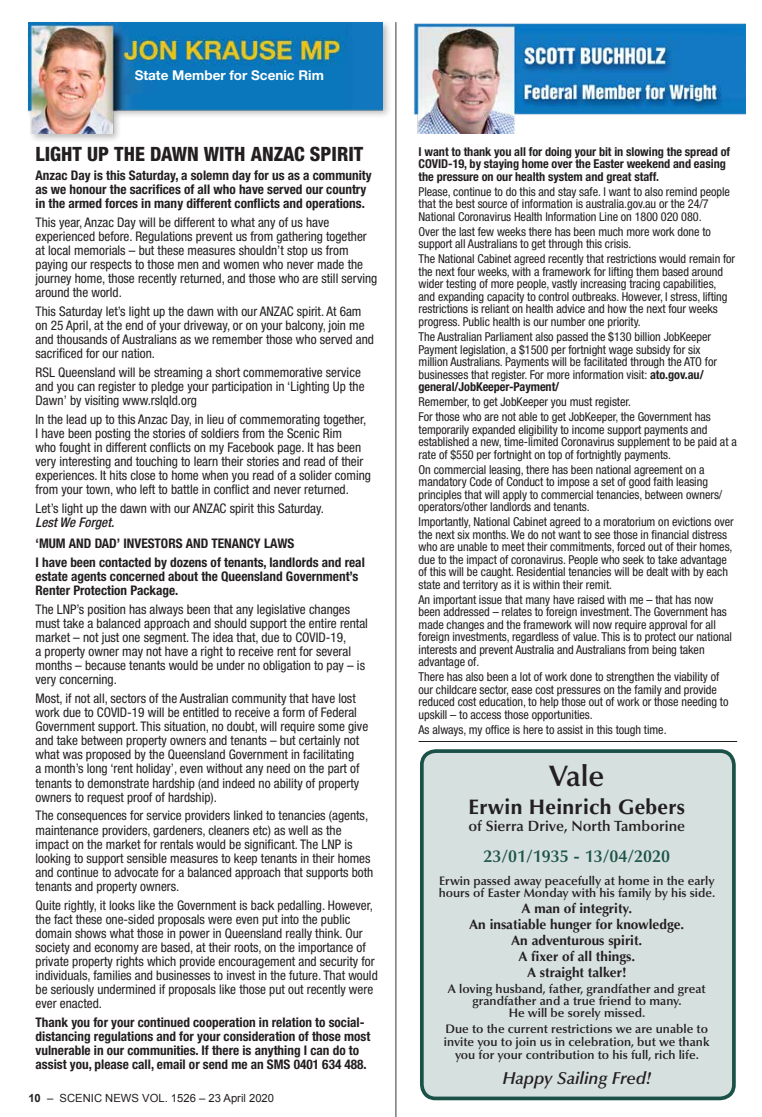
<style>
.page{position:relative;width:762px;height:1117px;background:#fff}
.page>*{position:absolute;margin:0;border:0;box-sizing:border-box;transform-origin:0 0}
.t1{font:600 29.75px "Optima LT Std";color:#231f20}
.t2{font:700 21px "Optima LT Std";letter-spacing:.015em;color:#231f20}
.t3{font:800 condensed 19.75px "Helvetica Neue LT Std";color:#231f20}
.t4{font:600 17.38px "Optima LT Std";color:#1c5349}
.t5{font:italic 600 17.38px "Optima LT Std";color:#231f20}
.t6{font:600 14.88px "Optima LT Std";color:#231f20}
.t7{font:700 13.62px/15.9px "Optima LT Std";color:#231f20;text-align:center}
.t8{font:700 13.5px "Helvetica Neue LT Std";color:#fff}
.t9{font:condensed 13.25px/14px "Helvetica Neue LT Std";color:#231f20}
.t10{font:700 condensed 13.25px/14px "Helvetica Neue LT Std";color:#231f20}
.t11{font:600 12.38px/12.4px "Optima LT Std";color:#231f20}
.t12{font:condensed 12.25px/12.5px "Helvetica Neue LT Std";letter-spacing:-.005em;color:#231f20}
.t13{font:700 condensed 12.25px/12.5px "Helvetica Neue LT Std";letter-spacing:-.005em;color:#231f20}
.t14{font:11.25px "Arial";color:#231f20}
.s1{font-weight:500;font-style:italic}
.s2{font-weight:700}
</style>
<div class="page">
<div style="left:422px;top:751px;width:312px;height:347px;background:#d6e0de;border-radius:14px"></div>
<div style="left:420px;top:749px;width:316px;height:350px;border:4px solid #1b5247;border-radius:14px"></div>
<hr style="left:396px;top:22px;width:1px;height:1094px;background:#231f20">
<div style="left:25px;top:19px;width:367px;height:125px;background:#231f20;opacity:.3"></div>
<img style="left:28px;top:22px;width:355px;height:112px">
<img style="left:414px;top:23px;width:332px;height:111px">
<hr style="left:418px;top:741px;width:319px;height:1px;background:#231f20">
<p class="t8" style="left:135px;top:67px;width:191px">State Member for Scenic Rim</p>
<p class="t3" style="left:36px;top:142px;width:329px">LIGHT UP THE DAWN WITH ANZAC SPIRIT</p>
<p class="t10" style="left:36px;top:168px;width:338px">Anzac Day is this Saturday, a solemn day for us as a community as we honour the sacrifices of all who have served our country in the armed forces in many different conflicts and operations.</p>
<p class="t9" style="left:36px;top:215px;width:343px">This year, Anzac Day will be different to what any of us have experienced before. Regulations prevent us from gathering together at local memorials – but these measures shouldn’t stop us from paying our respects to those men and women who never made the journey home, those recently returned, and those who are still serving around the world.</p>
<p class="t9" style="left:36px;top:304px;width:340px">This Saturday let’s light up the dawn with our ANZAC spirit. At 6am on 25 April, at the end of your driveway, or on your balcony, join me and thousands of Australians as we remember those who served and sacrificed for our nation.</p>
<p class="t9" style="left:36px;top:365px;width:330px">RSL Queensland will be streaming a short commemorative service and you can register to pledge your participation in ‘Lighting Up the<br>Dawn’ by visiting www.rslqld.org</p>
<p class="t9" style="left:36px;top:412px;width:337px">In the lead up to this Anzac Day, in lieu of commemorating together, I have been posting the stories of soldiers from the Scenic Rim<br>who fought in different conflicts on my Facebook page. It has been very interesting and touching to learn their stories and read of their experiences. It hits close to home when you read of a solider coming from your town, who left to battle in conflict and never returned.</p>
<p class="t9" style="left:36px;top:501px;width:290px">Let’s light up the dawn with our ANZAC spirit this Saturday.<br><span class="s1">Lest We Forget.</span></p>
<p class="t10" style="left:36px;top:536px;width:260px">‘MUM AND DAD’ INVESTORS AND TENANCY LAWS</p>
<p class="t10" style="left:36px;top:555px;width:331px">I have been contacted by dozens of tenants, landlords and real estate agents concerned about the Queensland Government’s<br>Renter Protection Package.</p>
<p class="t9" style="left:36px;top:602px;width:334px">The LNP’s position has always been that any legislative changes must take a balanced approach and should support the entire rental market – not just one segment. The idea that, due to COVID-19,<br>a property owner may not have a right to receive rent for several months – because tenants would be under no obligation to pay – is very concerning.</p>
<p class="t9" style="left:36px;top:691px;width:334px">Most, if not all, sectors of the Australian community that have lost work due to COVID-19 will be entitled to receive a form of Federal Government support. This situation, no doubt, will require some give and take between property owners and tenants – but certainly not what was proposed by the Queensland Government in facilitating<br>a month’s long ‘rent holiday’, even without any need on the part of tenants to demonstrate hardship (and indeed no ability of property owners to request proof of hardship).</p>
<p class="t9" style="left:36px;top:808px;width:339px">The consequences for service providers linked to tenancies (agents, maintenance providers, gardeners, cleaners etc) as well as the impact on the market for rentals would be significant. The LNP is looking to support sensible measures to keep tenants in their homes and continue to advocate for a balanced approach that supports both tenants and property owners.</p>
<p class="t9" style="left:36px;top:897px;width:344px">Quite rightly, it looks like the Government is back pedalling. However, the fact these one-sided proposals were even put into the public domain shows what those in power in Queensland really think. Our society and economy are based, at their roots, on the importance of private property rights which provide encouragement and security for individuals, families and businesses to invest in the future. That would be seriously undermined if proposals like those put out recently were ever enacted.</p>
<p class="t10" style="left:36px;top:1014px;width:336px">Thank you for your continued cooperation in relation to social&shy;distancing regulations and for your consideration of those most vulnerable in our communities. If there is anything I can do to assist you, please call, email or send me an SMS 0401 634 488.</p>
<p class="t14" style="left:28px;top:1090px;width:247px"><span class="s2">10</span> – SCENIC NEWS VOL. 1526 – 23 April 2020</p>
<p class="t13" style="left:418px;top:145px;width:313px">I want to thank you all for doing your bit in slowing the spread of<br>COVID-19, by staying home over the Easter weekend and easing the pressure on our health system and great staff.</p>
<p class="t12" style="left:418px;top:185px;width:313px">Please, continue to do this and stay safe. I want to also remind people that the best source of information is australia.gov.au or the 24/7<br>National Coronavirus Health Information Line on 1800 020 080.</p>
<p class="t12" style="left:418px;top:225px;width:294px">Over the last few weeks there has been much more work done to support all Australians to get through this crisis.</p>
<p class="t12" style="left:418px;top:253px;width:318px">The National Cabinet agreed recently that restrictions would remain for the next four weeks, with a framework for lifting them based around wider testing of more people, vastly increasing tracing capabilities, and expanding capacity to control outbreaks. However, I stress, lifting restrictions is reliant on health advice and how the next four weeks progress. Public health is our number one priority.</p>
<p class="t12" style="left:418px;top:330px;width:300px">The Australian Parliament also passed the $130 billion JobKeeper Payment legislation, a $1500 per fortnight wage subsidy for six million Australians. Payments will be facilitated through the ATO for businesses that register. For more information visit: <span class="s2">ato.gov.au/ general/JobKeeper-Payment/</span></p>
<p class="t12" style="left:418px;top:395px;width:214px">Remember, to get JobKeeper you must register.</p>
<p class="t12" style="left:418px;top:410px;width:320px">For those who are not able to get JobKeeper, the Government has temporarily expanded eligibility to income support payments and established a new, time-limited Coronavirus supplement to be paid at a rate of $550 per fortnight on top of fortnightly payments.</p>
<p class="t12" style="left:418px;top:463px;width:305px">On commercial leasing, there has been national agreement on a mandatory Code of Conduct to impose a set of good faith leasing principles that will apply to commercial tenancies, between owners/ operators/other landlords and tenants.</p>
<p class="t12" style="left:418px;top:515px;width:317px">Importantly, National Cabinet agreed to a moratorium on evictions over the next six months. We do not want to see those in financial distress who are unable to meet their commitments, forced out of their homes, due to the impact of coronavirus. People who seek to take advantage of this will be caught. Residential tenancies will be dealt with by each state and territory as it is within their remit.</p>
<p class="t12" style="left:418px;top:592px;width:315px">An important issue that many have raised with me – that has now been addressed – relates to foreign investment. The Government has made changes and the framework will now require approval for all foreign investments, regardless of value. This is to protect our national interests and prevent Australia and Australians from being taken advantage of.</p>
<p class="t12" style="left:418px;top:670px;width:311px">There has also been a lot of work done to strengthen the viability of our childcare sector, ease cost pressures on the family and provide reduced cost education, to help those out of work or those needing to upskill – to access those opportunities.</p>
<p class="t12" style="left:418px;top:722px;width:250px">As always, my office is here to assist in this tough time.</p>
<p class="t1" style="left:549px;top:759px;width:57px">Vale</p>
<p class="t2" style="left:468px;top:794px;width:218px">Erwin Heinrich Gebers</p>
<p class="t6" style="left:468px;top:817px;width:218px">of Sierra Drive, North Tamborine</p>
<p class="t4" style="left:483px;top:845px;width:188px">23/01/1935 - 13/04/2020</p>
<p class="t11" style="left:439px;top:874px;width:278px">Erwin passed away peacefully at home in the early hours of Easter Monday with his family by his side.</p>
<p class="t7" style="left:469px;top:900px;width:217px">A man of integrity.<br>An insatiable hunger for knowledge.<br>An adventurous spirit.<br>A fixer of all things.<br>A straight talker!</p>
<p class="t11" style="left:448px;top:982px;width:259px;text-align:center">A loving husband, father, grandfather and great grandfather and a true friend to many.<br>He will be sorely missed.</p>
<p class="t11" style="left:444px;top:1022px;width:267px">Due to the current restrictions we are unable to invite you to join us in celebration, but we thank</p>
<p class="t11" style="left:455px;top:1048px;width:245px">you for your contribution to his full, rich life.</p>
<p class="t5" style="left:502px;top:1067px;width:150px">Happy Sailing Fred!</p>
</div>
